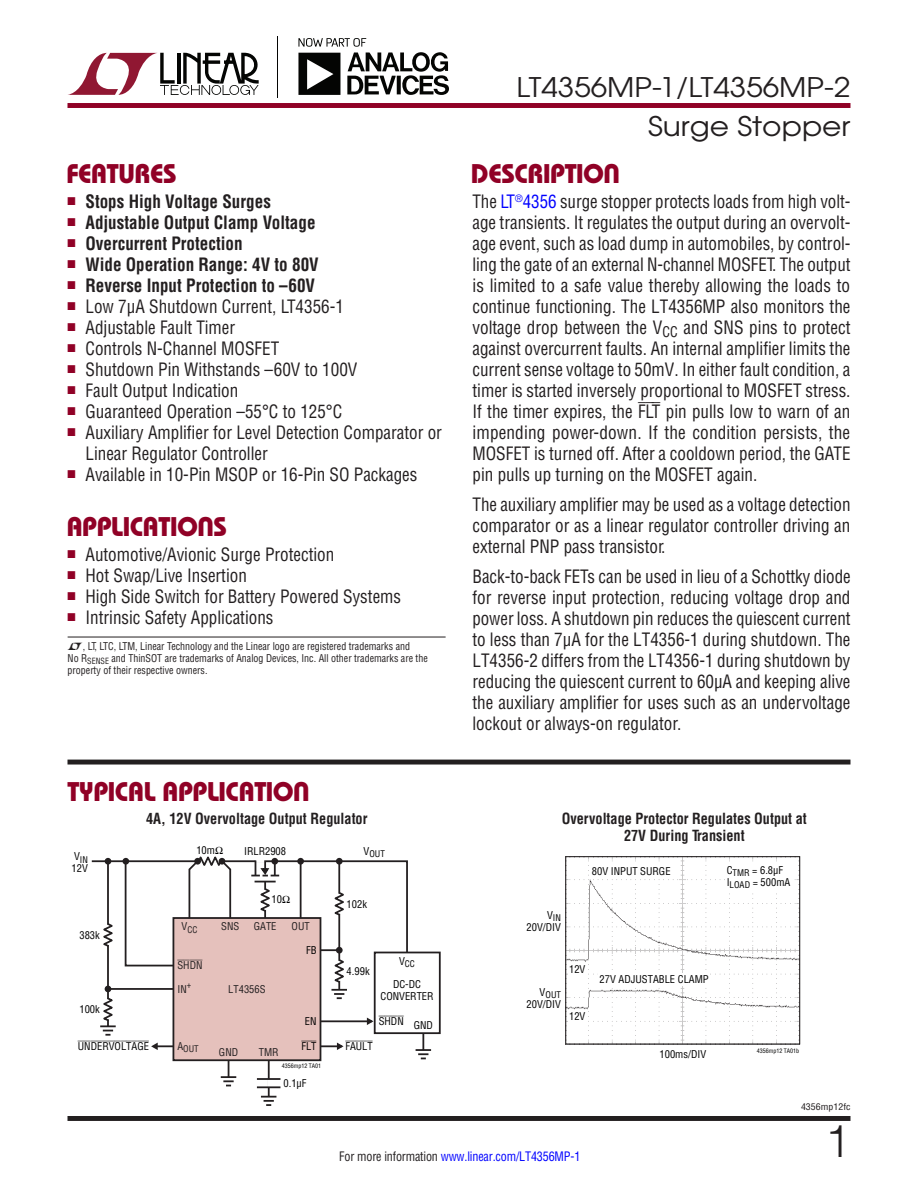
<style>
.page{position:relative;width:918px;height:1188px;background:#fff}
.page>*{position:absolute;margin:0;border:0;box-sizing:border-box;transform-origin:0 0}
.t1{font:300 45px "Helvetica";color:#231f20}
.t2{font:27px "Linear Bauhaus";letter-spacing:-.02em;color:#900126}
.t3{font:27px "Avant Garde";color:#231f20;scale:1.1 1}
.t4{font:18px/21px "Linear Helv Cond";color:#231f20;text-align:justify;scale:.95 1}
.t5{font:700 18px "Linear Helv Cond";color:#231f20;scale:.95 1}
.t6{font:700 15px/16.5px "Linear Helv Cond";color:#231f20;text-align:center;scale:.95 1}
.t7{font:12.75px "Linear Helv Cond";letter-spacing:-.015em;color:#00f;scale:.95 1}
.t8{font:10.5px/12px "Linear Helv Cond";color:#231f20;scale:.95 1}
.t9{font:10.5px/12px "Linear Helv Cond";color:#000;text-align:center}
.t10{font:10.5px "Linear Helv Cond";color:#231f20}
.t11{font:10.5px "Linear Helv Cond Ovr";color:#000}
.t12{font:10.5px "Linear Helv Cond Ovr";color:#231f20}
.t13{font:9px "Linear Helv Cond";color:#000}
.t14{font:9px "Linear Helv Cond";color:#231f20;scale:1.1 1}
.t15{font:9px "Linear Helv Cond";color:#231f20}
.t16{font:6px "Linear Helv Cond";color:#000}
.s1{color:#00f}
.s2{font-family:"Linear Helv Cond Ovr"}
.s3{color:#231f20}
</style>
<div class="page">
<div style="left:68px;top:1116px;width:782px;height:5px;background:#231f20"></div>
<hr style="left:277px;top:36px;width:1px;height:61px;background:#040503">
<svg style="left:68px;top:52px;width:191px;height:43px"></svg>
<svg style="left:298px;top:38px;width:151px;height:57px"></svg>
<div style="left:68px;top:103px;width:782px;height:5px;background:#900126"></div>
<svg style="left:151px;top:1043px;width:22px;height:7px"></svg>
<hr style="left:268px;top:1056px;width:2px;height:41px;background:#231f20">
<div style="left:226px;top:1077px;width:5px;height:10px;background:#a09f9f"></div>
<svg style="left:221px;top:1061px;width:15px;height:25px"></svg>
<svg style="left:261px;top:1096px;width:15px;height:10px"></svg>
<div style="left:173px;top:918px;width:147px;height:142px;background:#e5c1bc"></div>
<div style="left:173px;top:917px;width:148px;height:144px;border:2px solid #231f20"></div>
<hr style="left:320px;top:1045px;width:22px;height:2px;background:#231f20">
<svg style="left:268px;top:1080px;width:2px;height:6px"></svg>
<hr style="left:257px;top:1078px;width:23px;height:2px;background:#231f20">
<hr style="left:257px;top:1086px;width:23px;height:2px;background:#231f20">
<hr style="left:421px;top:1050px;width:4px;height:10px;background:#b3b1b2">
<svg style="left:416px;top:1034px;width:15px;height:25px"></svg>
<div style="left:374px;top:952px;width:67px;height:82px;border:2px solid #231f20"></div>
<svg style="left:337px;top:1043px;width:7px;height:7px"></svg>
<svg style="left:91px;top:856px;width:318px;height:180px"></svg>
<div style="left:219px;top:858px;width:6px;height:7px;background:#231f20;border-radius:50%"></div>
<div style="left:194px;top:858px;width:7px;height:7px;background:#231f20;border-radius:50%"></div>
<img style="left:567px;top:858px;width:231px;height:184px">
<div style="left:565px;top:856px;width:235px;height:188px;border:1px solid #231f20"></div>
<div style="left:591px;top:866px;width:81px;height:12px;background:#fff"></div>
<div style="left:725px;top:864px;width:67px;height:26px;background:#fff"></div>
<div style="left:598px;top:974px;width:112px;height:12px;background:#fff"></div>
<div style="left:568px;top:963px;width:19px;height:12px;background:#fff"></div>
<div style="left:568px;top:1010px;width:19px;height:12px;background:#fff"></div>
<div style="left:68px;top:760px;width:782px;height:5px;background:#231f20"></div>
<hr style="left:68px;top:637px;width:378px;height:1px;background:#231f20">
<h2 class="t3" style="left:516px;top:70px;width:305px">LT4356MP-1/LT4356MP-2</h2>
<h2 class="t2" style="left:67px;top:156px;width:112px">FEATURES</h2>
<h2 class="t2" style="left:471px;top:156px;width:151px">DESCRIPTION</h2>
<h2 class="t3" style="left:648px;top:109px;width:186px">Surge Stopper</h2>
<p class="t5" style="left:68px;top:190px;width:216px"><sup>■</sup> Stops High Voltage Surges</p>
<p class="t5" style="left:68px;top:211px;width:263px"><sup>■</sup> Adjustable Output Clamp Voltage</p>
<p class="t5" style="left:68px;top:232px;width:186px"><sup>■</sup> Overcurrent Protection</p>
<p class="t5" style="left:68px;top:253px;width:266px"><sup>■</sup> Wide Operation Range: 4V to 80V</p>
<p class="t5" style="left:68px;top:274px;width:262px"><sup>■</sup> Reverse Input Protection to –60V</p>
<p class="t4" style="left:68px;top:296px;width:293px"><sup>■</sup> Low 7µA Shutdown Current, LT4356-1</p>
<p class="t4" style="left:68px;top:317px;width:178px"><sup>■</sup> Adjustable Fault Timer</p>
<p class="t4" style="left:68px;top:338px;width:224px"><sup>■</sup> Controls N-Channel MOSFET</p>
<p class="t4" style="left:68px;top:359px;width:307px"><sup>■</sup> Shutdown Pin Withstands –60V to 100V</p>
<p class="t4" style="left:68px;top:380px;width:181px"><sup>■</sup> Fault Output Indication</p>
<p class="t4" style="left:68px;top:401px;width:291px"><sup>■</sup> Guaranteed Operation –55°C to 125°C</p>
<p class="t4" style="left:85px;top:422px;width:377px;text-indent:-18px"><sup>■</sup> Auxiliary Amplifier for Level Detection Comparator or<br>Linear Regulator Controller</p>
<p class="t4" style="left:68px;top:464px;width:370px"><sup>■</sup> Available in 10-Pin MSOP or 16-Pin SO Packages</p>
<h2 class="t2" style="left:66px;top:510px;width:162px">APPLICATIONS</h2>
<p class="t4" style="left:68px;top:544px;width:282px"><sup>■</sup> Automotive/Avionic Surge Protection</p>
<p class="t4" style="left:68px;top:565px;width:190px"><sup>■</sup> Hot Swap/Live Insertion</p>
<p class="t4" style="left:68px;top:586px;width:353px"><sup>■</sup> High Side Switch for Battery Powered Systems</p>
<p class="t4" style="left:68px;top:607px;width:218px"><sup>■</sup> Intrinsic Safety Applications</p>
<p class="t8" style="left:68px;top:640px;width:381px;text-indent:15px">, LT, LTC, LTM, Linear Technology and the Linear logo are registered trademarks and<br>No R<sub>SENSE</sub> and ThinSOT are trademarks of Analog Devices, Inc. All other trademarks are the property of their respective owners.</p>
<h2 class="t2" style="left:68px;top:775px;width:244px">TYPICAL APPLICATION</h2>
<p class="t4" style="left:472px;top:191px;width:400px">The <span class="s1">LT</span><sup>®</sup><span class="s1">4356</span> surge stopper protects loads from high volt&shy;age transients. It regulates the output during an overvolt&shy;age event, such as load dump in automobiles, by control&shy;ling the gate of an external N-channel MOSFET. The output is limited to a safe value thereby allowing the loads to continue functioning. The LT4356MP also monitors the voltage drop between the V<sub>CC</sub> and SNS pins to protect against overcurrent faults. An internal amplifier limits the current sense voltage to 50mV. In either fault condition, a timer is started inversely proportional to MOSFET stress.<br>If the timer expires, the <span class="s2">FLT</span> pin pulls low to warn of an impending power-down. If the condition persists, the MOSFET is turned off. After a cooldown period, the GATE pin pulls up turning on the MOSFET again.</p>
<p class="t4" style="left:472px;top:494px;width:400px">The auxiliary amplifier may be used as a voltage detection comparator or as a linear regulator controller driving an external PNP pass transistor.</p>
<p class="t4" style="left:472px;top:566px;width:400px">Back-to-back FETs can be used in lieu of a Schottky diode for reverse input protection, reducing voltage drop and power loss. A shutdown pin reduces the quiescent current to less than 7µA for the LT4356-1 during shutdown. The LT4356-2 differs from the LT4356-1 during shutdown by reducing the quiescent current to 60µA and keeping alive the auxiliary amplifier for uses such as an undervoltage lockout or always-on regulator.</p>
<p class="t13" style="left:74px;top:854px;width:15px"><sup>V</sup>IN</p>
<p class="t9" style="left:72px;top:862px;width:18px">12V</p>
<p class="t9" style="left:79px;top:929px;width:22px">383k</p>
<p class="t9" style="left:79px;top:1003px;width:22px">100k</p>
<p class="t6" style="left:146px;top:810px;width:235px">4A, 12V Overvoltage Output Regulator</p>
<p class="t6" style="left:562px;top:810px;width:260px">Overvoltage Protector Regulates Output at<br>27V During Transient</p>
<p class="t9" style="left:196px;top:844px;width:28px">10mΩ</p>
<p class="t9" style="left:244px;top:845px;width:43px">IRLR2908</p>
<p class="t15" style="left:182px;top:924px;width:17px"><sup>V</sup>CC</p>
<p class="t12" style="left:177px;top:959px;width:27px">SHDN</p>
<p class="t10" style="left:177px;top:982px;width:15px">IN<sup>+</sup></p>
<p class="t9" style="left:272px;top:893px;width:20px">10Ω</p>
<p class="t10" style="left:221px;top:920px;width:20px">SNS</p>
<p class="t10" style="left:254px;top:920px;width:24px">GATE</p>
<p class="t10" style="left:292px;top:920px;width:20px">OUT</p>
<p class="t10" style="left:228px;top:982px;width:39px">LT4356S</p>
<p class="t9" style="left:306px;top:944px;width:12px">FB</p>
<p class="t9" style="left:305px;top:1015px;width:13px">EN</p>
<p class="t13" style="left:364px;top:849px;width:23px"><sup>V</sup>OUT</p>
<p class="t9" style="left:347px;top:898px;width:22px">102k</p>
<p class="t9" style="left:347px;top:965px;width:25px">4.99k</p>
<p class="t13" style="left:399px;top:958px;width:17px"><sup>V</sup>CC</p>
<p class="t9" style="left:381px;top:978px;width:55px">DC-DC<br>CONVERTER</p>
<p class="t9" style="left:414px;top:1019px;width:21px">GND</p>
<p class="t11" style="left:379px;top:1015px;width:27px">SHDN</p>
<p class="t13" style="left:547px;top:912px;width:15px"><sup>V</sup>IN</p>
<p class="t9" style="left:527px;top:921px;width:36px">20V/DIV</p>
<p class="t9" style="left:592px;top:865px;width:80px">80V INPUT SURGE</p>
<p class="t9" style="left:727px;top:864px;width:65px;text-align:left">C<sub>TMR</sub> = 6.8µF<br>I<sub>LOAD</sub> = 500mA</p>
<p class="t13" style="left:540px;top:989px;width:23px"><sup>V</sup>OUT</p>
<p class="t9" style="left:527px;top:998px;width:36px">20V/DIV</p>
<p class="t9" style="left:569px;top:963px;width:18px">12V</p>
<p class="t9" style="left:569px;top:1010px;width:18px">12V</p>
<p class="t9" style="left:600px;top:974px;width:111px">27V ADJUSTABLE CLAMP</p>
<p class="t15" style="left:177px;top:1043px;width:23px"><sup>A</sup>OUT</p>
<p class="t11" style="left:345px;top:1040px;width:29px">FAULT</p>
<p class="t11" style="left:78px;top:1040px;width:73px">UNDERVOLTAGE</p>
<p class="t11" style="left:301px;top:1040px;width:17px">FLT</p>
<p class="t10" style="left:219px;top:1045px;width:21px">GND</p>
<p class="t10" style="left:259px;top:1045px;width:21px">TMR</p>
<p class="t16" style="left:282px;top:1062px;width:41px">4356mp12 TA01</p>
<p class="t9" style="left:283px;top:1078px;width:25px">0.1µF</p>
<p class="t7" style="left:339px;top:1148px;width:255px"><span class="s3">For more information</span> www.linear.com/LT4356MP-1</p>
<p class="t9" style="left:660px;top:1048px;width:48px">100ms/DIV</p>
<p class="t16" style="left:757px;top:1047px;width:44px">4356mp12 TA01b</p>
<p class="t14" style="left:801px;top:1101px;width:46px">4356mp12fc</p>
<h1 class="t1" style="left:825px;top:1103px;width:27px">1</h1>
</div>
